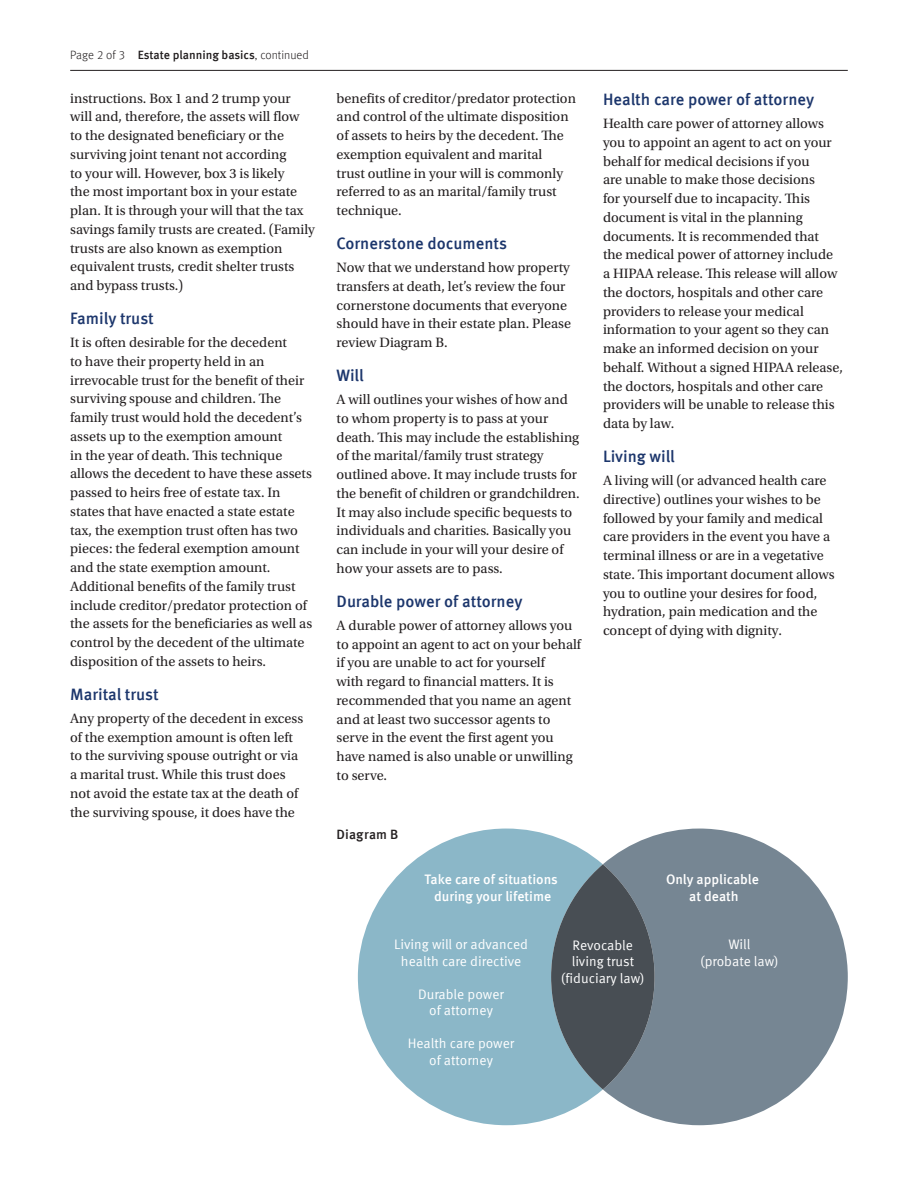
<style>
.page{position:relative;width:918px;height:1188px;background:#fff}
.page>*{position:absolute;margin:0;border:0;box-sizing:border-box;transform-origin:0 0}
.t1{font:500 16.5px "Meta Offc";color:#1c366c}
.t2{font:14.25px/18.8px "Utopia Std";color:#231f20}
.t3{font:13.65px/16.5px "Meta Offc Norm";color:#fff;text-align:center}
.t4{font:500 13.65px/16.5px "Meta Offc";color:#fff;text-align:center}
.t5{font:500 13.5px "Meta Offc";letter-spacing:.005em;color:#231f20}
.t6{font:500 12px "Meta Offc";letter-spacing:-.005em;color:#231f20}
.s1{font-weight:300}
</style>
<div class="page">
<hr style="left:70px;top:70px;width:778px;height:1px;background:#231f20">
<svg style="left:358px;top:829px;width:245px;height:296px;fill:#8bb7c8"></svg>
<svg style="left:603px;top:829px;width:245px;height:296px;fill:#768693"></svg>
<div style="left:551px;top:864px;width:104px;height:225px;background:#484e54;border-radius:50%"></div>
<p class="t6" style="left:70px;top:48px;width:240px"><span class="s1">Page 2 of 3</span> Estate planning basics<span class="s1">, continued</span></p>
<p class="t2" style="left:70px;top:89px;width:246px">instructions. Box 1 and 2 trump your will and, therefore, the assets will flow to the designated beneficiary or the surviving joint tenant not according<br>to your will. However, box 3 is likely<br>the most important box in your estate plan. It is through your will that the tax savings family trusts are created. (Family trusts are also known as exemption equivalent trusts, credit shelter trusts and bypass trusts.)</p>
<p class="t1" style="left:70px;top:309px;width:85px">Family trust</p>
<p class="t2" style="left:70px;top:333px;width:244px">It is often desirable for the decedent<br>to have their property held in an irrevocable trust for the benefit of their surviving spouse and children. The family trust would hold the decedent’s assets up to the exemption amount<br>in the year of death. This technique allows the decedent to have these assets passed to heirs free of estate tax. In states that have enacted a state estate tax, the exemption trust often has two pieces: the federal exemption amount and the state exemption amount.<br>Additional benefits of the family trust include creditor/predator protection of the assets for the beneficiaries as well as control by the decedent of the ultimate disposition of the assets to heirs.</p>
<p class="t1" style="left:70px;top:684px;width:90px">Marital trust</p>
<p class="t2" style="left:70px;top:709px;width:235px">Any property of the decedent in excess of the exemption amount is often left to the surviving spouse outright or via a marital trust. While this trust does not avoid the estate tax at the death of the surviving spouse, it does have the</p>
<p class="t2" style="left:337px;top:89px;width:241px">benefits of creditor/predator protection and control of the ultimate disposition of assets to heirs by the decedent. The exemption equivalent and marital<br>trust outline in your will is commonly referred to as an marital/family trust technique.</p>
<p class="t1" style="left:337px;top:234px;width:172px">Cornerstone documents</p>
<p class="t2" style="left:337px;top:258px;width:236px">Now that we understand how property transfers at death, let’s review the four cornerstone documents that everyone should have in their estate plan. Please review Diagram B.</p>
<p class="t1" style="left:337px;top:366px;width:29px">Will</p>
<p class="t2" style="left:337px;top:390px;width:245px">A will outlines your wishes of how and to whom property is to pass at your death. This may include the establishing of the marital/family trust strategy outlined above. It may include trusts for the benefit of children or grandchildren.<br>It may also include specific bequests to individuals and charities. Basically you can include in your will your desire of how your assets are to pass.</p>
<p class="t1" style="left:337px;top:591px;width:187px">Durable power of attorney</p>
<p class="t2" style="left:337px;top:616px;width:246px">A durable power of attorney allows you to appoint an agent to act on your behalf if you are unable to act for yourself<br>with regard to financial matters. It is recommended that you name an agent and at least two successor agents to serve in the event the first agent you have named is also unable or unwilling to serve.</p>
<p class="t5" style="left:337px;top:826px;width:63px">Diagram B</p>
<p class="t1" style="left:603px;top:89px;width:213px">Health care power of attorney</p>
<p class="t2" style="left:603px;top:114px;width:241px">Health care power of attorney allows you to appoint an agent to act on your behalf for medical decisions if you<br>are unable to make those decisions<br>for yourself due to incapacity. This document is vital in the planning documents. It is recommended that<br>the medical power of attorney include a HIPAA release. This release will allow the doctors, hospitals and other care providers to release your medical information to your agent so they can make an informed decision on your behalf. Without a signed HIPAA release, the doctors, hospitals and other care providers will be unable to release this data by law.</p>
<p class="t1" style="left:603px;top:446px;width:73px">Living will</p>
<p class="t2" style="left:603px;top:471px;width:233px">A living will (or advanced health care directive) outlines your wishes to be followed by your family and medical care providers in the event you have a terminal illness or are in a vegetative state. This important document allows you to outline your desires for food, hydration, pain medication and the concept of dying with dignity.</p>
<p class="t4" style="left:425px;top:872px;width:135px">Take care of situations during your lifetime</p>
<p class="t4" style="left:666px;top:872px;width:94px">Only applicable at death</p>
<p class="t3" style="left:394px;top:937px;width:135px">Living will or advanced health care directive</p>
<p class="t3" style="left:418px;top:986px;width:87px">Durable power of attorney</p>
<p class="t3" style="left:408px;top:1035px;width:108px">Health care power of attorney</p>
<p class="t3" style="left:561px;top:937px;width:85px">Revocable living trust (fiduciary law)</p>
<p class="t3" style="left:700px;top:937px;width:80px">Will<br>(probate law)</p>
</div>
